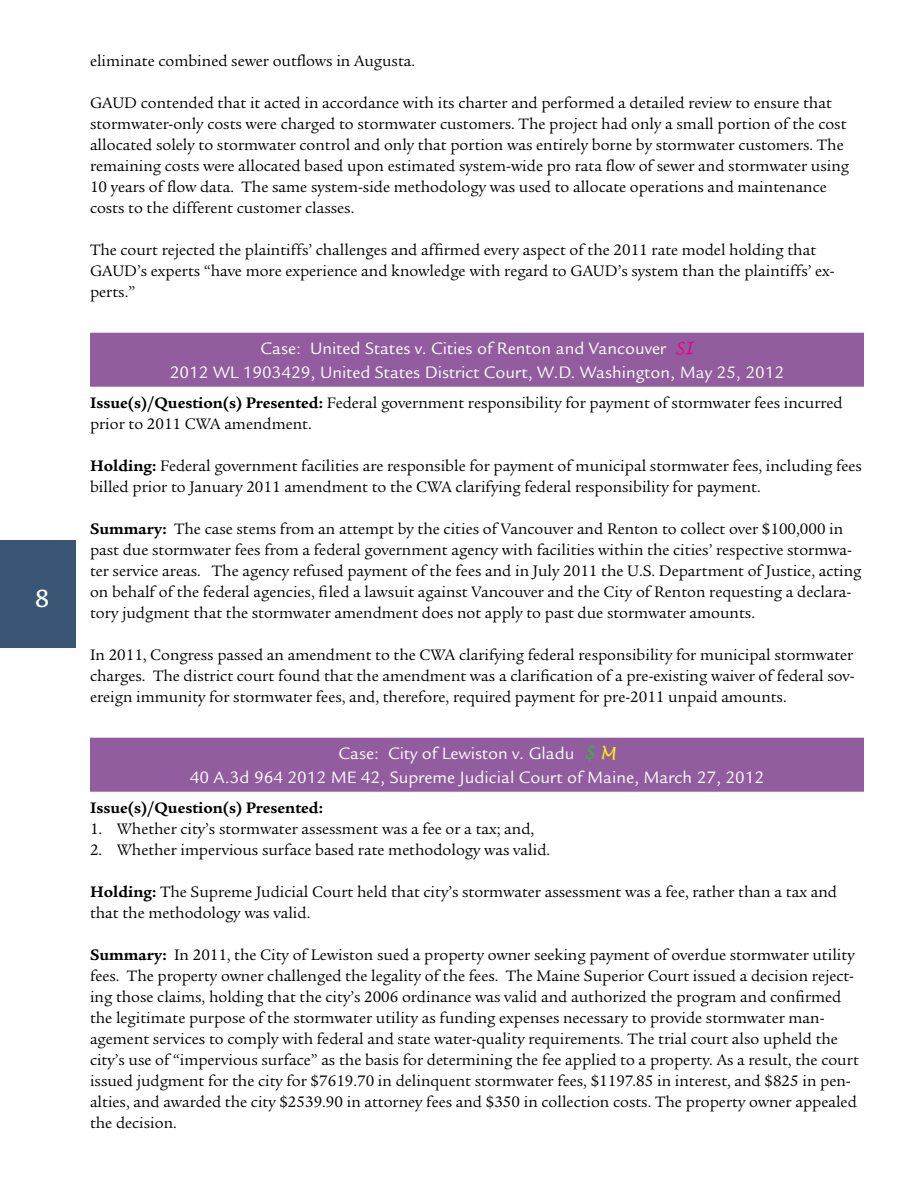
<style>
.page{position:relative;width:918px;height:1188px;background:#fff}
.page>*{position:absolute;margin:0;border:0;box-sizing:border-box;transform-origin:0 0}
.t1{font:500 27px "Legacy Sans Std";color:#fff}
.t2{font:18px/24px "Legacy Sans Std";color:#fff;text-align:center}
.t3{font:16.5px/21px "Legacy Serif Std";color:#000}
.t4{font:700 16.5px "Legacy Serif Std";color:#000}
.s1{font-family:"Lucida Handwriting";font-style:italic;font-size:16.5px;color:#ec008c}
.s2{font-weight:700}
.s3{font-family:"Lucida Handwriting";font-style:italic;color:#41ad49}
.s4{font-family:"Lucida Handwriting";font-style:italic;font-size:16.5px;color:#fff200}
</style>
<div class="page">
<div style="left:0;top:540px;width:76px;height:108px;background:#3a5675"></div>
<div style="left:90px;top:333px;width:774px;height:30px;background:#925d9e"></div>
<div style="left:90px;top:357px;width:774px;height:30px;background:#925d9e"></div>
<div style="left:90px;top:738px;width:774px;height:30px;background:#925d9e"></div>
<div style="left:90px;top:762px;width:774px;height:30px;background:#925d9e"></div>
<h1 class="t1" style="left:35px;top:583px;width:16px">8</h1>
<p class="t3" style="left:90px;top:50px;width:327px">eliminate combined sewer outflows in Augusta.</p>
<p class="t3" style="left:90px;top:92px;width:761px">GAUD contended that it acted in accordance with its charter and performed a detailed review to ensure that stormwater-only costs were charged to stormwater customers. The project had only a small portion of the cost allocated solely to stormwater control and only that portion was entirely borne by stormwater customers. The remaining costs were allocated based upon estimated system-wide pro rata flow of sewer and stormwater using 10 years of flow data. The same system-side methodology was used to allocate operations and maintenance costs to the different customer classes.</p>
<p class="t3" style="left:90px;top:239px;width:746px">The court rejected the plaintiffs’ challenges and affirmed every aspect of the 2011 rate model holding that<br>GAUD’s experts “have more experience and knowledge with regard to GAUD’s system than the plaintiffs’ ex&shy;perts.”</p>
<p class="t2" style="left:170px;top:336px;width:616px">Case: United States v. Cities of Renton and Vancouver <span class="s1">SI<br></span>2012 WL 1903429, United States District Court, W.D. Washington, May 25, 2012</p>
<p class="t3" style="left:90px;top:392px;width:754px"><span class="s2">Issue(s)/Question(s) Presented:</span> Federal government responsibility for payment of stormwater fees incurred prior to 2011 CWA amendment.</p>
<p class="t3" style="left:90px;top:455px;width:774px"><span class="s2">Holding:</span> Federal government facilities are responsible for payment of municipal stormwater fees, including fees billed prior to January 2011 amendment to the CWA clarifying federal responsibility for payment.</p>
<p class="t3" style="left:90px;top:518px;width:773px"><span class="s2">Summary:</span> The case stems from an attempt by the cities of Vancouver and Renton to collect over $100,000 in past due stormwater fees from a federal government agency with facilities within the cities’ respective stormwa&shy;ter service areas. The agency refused payment of the fees and in July 2011 the U.S. Department of Justice, acting on behalf of the federal agencies, filed a lawsuit against Vancouver and the City of Renton requesting a declara&shy;tory judgment that the stormwater amendment does not apply to past due stormwater amounts.</p>
<p class="t3" style="left:90px;top:644px;width:766px;text-align:justify">In 2011, Congress passed an amendment to the CWA clarifying federal responsibility for municipal stormwater charges. The district court found that the amendment was a clarification of a pre-existing waiver of federal sov&shy;ereign immunity for stormwater fees, and, therefore, required payment for pre-2011 unpaid amounts.</p>
<p class="t2" style="left:190px;top:741px;width:576px">Case: City of Lewiston v. Gladu <span class="s3">$</span> <span class="s4">M<br></span>40 A.3d 964 2012 ME 42, Supreme Judicial Court of Maine, March 27, 2012</p>
<p class="t4" style="left:90px;top:798px;width:234px">Issue(s)/Question(s) Presented:</p>
<p class="t3" style="left:90px;top:818px;width:446px">1. Whether city’s stormwater assessment was a fee or a tax; and,</p>
<p class="t3" style="left:90px;top:839px;width:462px">2. Whether impervious surface based rate methodology was valid.</p>
<p class="t3" style="left:90px;top:881px;width:748px"><span class="s2">Holding:</span> The Supreme Judicial Court held that city’s stormwater assessment was a fee, rather than a tax and that the methodology was valid.</p>
<p class="t3" style="left:90px;top:944px;width:770px"><span class="s2">Summary:</span> In 2011, the City of Lewiston sued a property owner seeking payment of overdue stormwater utility fees. The property owner challenged the legality of the fees. The Maine Superior Court issued a decision reject&shy;ing those claims, holding that the city’s 2006 ordinance was valid and authorized the program and confirmed the legitimate purpose of the stormwater utility as funding expenses necessary to provide stormwater man&shy;agement services to comply with federal and state water-quality requirements. The trial court also upheld the city’s use of “impervious surface” as the basis for determining the fee applied to a property. As a result, the court issued judgment for the city for $7619.70 in delinquent stormwater fees, $1197.85 in interest, and $825 in pen&shy;alties, and awarded the city $2539.90 in attorney fees and $350 in collection costs. The property owner appealed the decision.</p>
</div>
